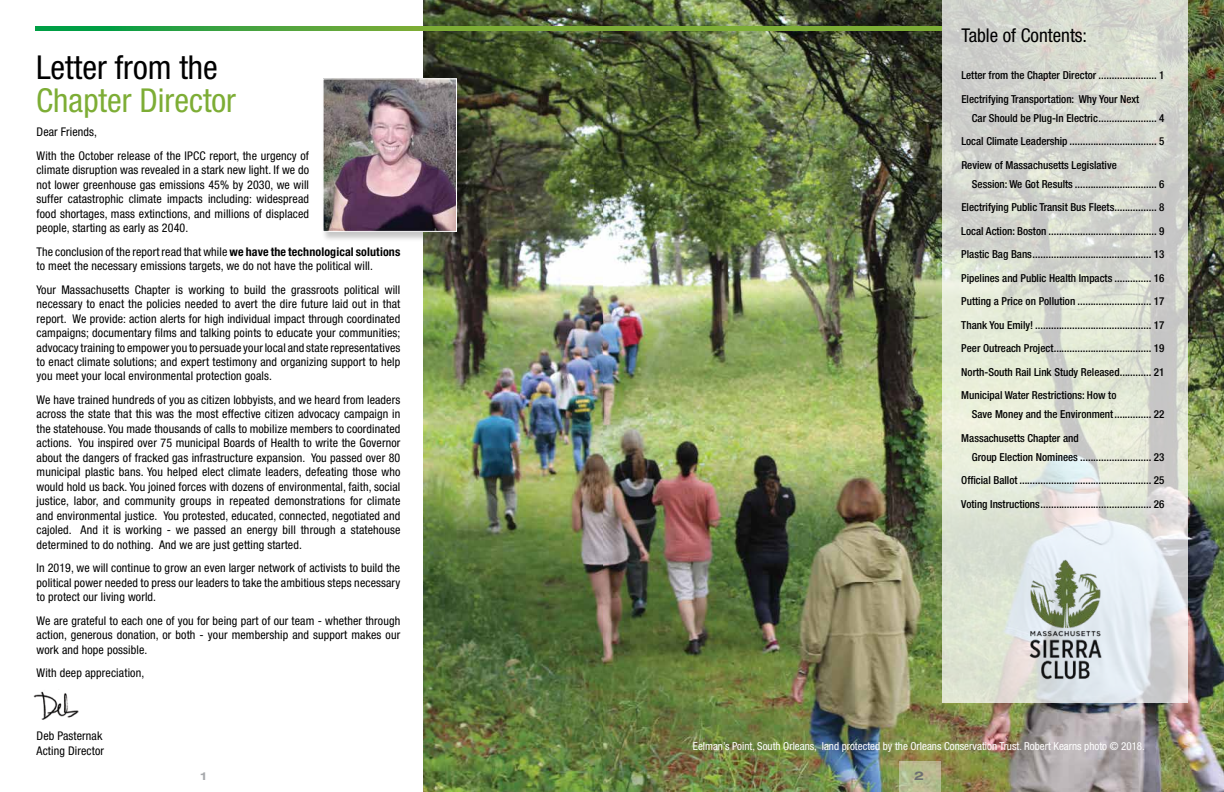
<style>
.page{position:relative;width:1224px;height:792px;background:#fff}
.page>*{position:absolute;margin:0;border:0;box-sizing:border-box;transform-origin:0 0}
.t1{font:condensed 33px "Helvetica Neue";color:#7dad35}
.t2{font:condensed 33px "Helvetica Neue";color:#000}
.t3{font:condensed 19px "Helvetica Neue";color:#000}
.t4{font:condensed 12px/14.5px "Helvetica Neue";letter-spacing:.01em;color:#000;text-align:justify}
.t5{font:700 expanded 12px "Helvetica Neue";color:#6d6e71}
.t6{font:500 condensed 11px/23.5px "Helvetica Neue";color:#000;text-align:justify}
.t7{font:condensed 11px "Helvetica Neue";color:#fff}
.t8{font:700 expanded 11px "Helvetica Neue";color:#a7a9ac}
.s1{font-weight:700}
</style>
<div class="page">
<img style="left:33px;top:691px;width:46px;height:29px">
<img style="left:424px;top:0;width:179px;height:792px">
<div style="left:322px;top:78px;width:145px;height:164px;background:#000;opacity:.22"></div>
<img style="left:325px;top:80px;width:130px;height:150px">
<div style="left:323px;top:78px;width:134px;height:154px;border:1px solid #fff"></div>
<img style="left:603px;top:0;width:621px;height:792px">
<svg style="left:942px;top:0;width:246px;height:703px;background:#daddd4"></svg>
<img style="left:1021px;top:558px;width:89px;height:123px">
<svg style="left:899px;top:761px;width:41px;height:31px"></svg>
<svg style="left:37px;top:27px;width:905px;height:4px;background:#60a939"></svg>
<h1 class="t2" style="left:36px;top:48px;width:183px">Letter from the</h1>
<h1 class="t1" style="left:36px;top:81px;width:202px">Chapter Director</h1>
<p class="t4" style="left:37px;top:120px;width:274px;line-height:23.5px">Dear Friends,<br>With the October release of the IPCC report, the urgency of</p>
<p class="t4" style="left:37px;top:162px;width:274px">climate disruption was revealed in a stark new light. If we do not lower greenhouse gas emissions 45% by 2030, we will suffer catastrophic climate impacts including: widespread food shortages, mass extinctions, and millions of displaced people, starting as early as 2040.</p>
<p class="t4" style="left:37px;top:244px;width:365px">The conclusion of the report read that while <span class="s1">we have the technological solutions </span>to meet the necessary emissions targets, we do not have the political will.</p>
<p class="t4" style="left:37px;top:282px;width:365px">Your Massachusetts Chapter is working to build the grassroots political will necessary to enact the policies needed to avert the dire future laid out in that report. We provide: action alerts for high individual impact through coordinated campaigns; documentary films and talking points to educate your communities; advocacy training to empower you to persuade your local and state representatives to enact climate solutions; and expert testimony and organizing support to help you meet your local environmental protection goals.</p>
<p class="t4" style="left:37px;top:392px;width:365px">We have trained hundreds of you as citizen lobbyists, and we heard from leaders across the state that this was the most effective citizen advocacy campaign in the statehouse. You made thousands of calls to mobilize members to coordinated actions. You inspired over 75 municipal Boards of Health to write the Governor about the dangers of fracked gas infrastructure expansion. You passed over 80 municipal plastic bans. You helped elect climate leaders, defeating those who would hold us back. You joined forces with dozens of environmental, faith, social justice, labor, and community groups in repeated demonstrations for climate and environmental justice. You protested, educated, connected, negotiated and cajoled. And it is working - we passed an energy bill through a statehouse determined to do nothing. And we are just getting started.</p>
<p class="t4" style="left:37px;top:561px;width:365px">In 2019, we will continue to grow an even larger network of activists to build the political power needed to press our leaders to take the ambitious steps necessary to protect our living world.</p>
<p class="t4" style="left:37px;top:613px;width:365px">We are grateful to each one of you for being part of our team - whether through action, generous donation, or both - your membership and support makes our work and hope possible.</p>
<p class="t4" style="left:37px;top:666px;width:109px">With deep appreciation,</p>
<p class="t4" style="left:37px;top:728px;width:69px;line-height:14.9px">Deb Pasternak<br>Acting Director</p>
<h2 class="t3" style="left:961px;top:24px;width:127px">Table of Contents:</h2>
<p class="t6" style="left:961px;top:63px;width:205px">Letter from the Chapter Director ...................... 1<br>Electrifying Transportation: Why Your Next</p>
<p class="t6" style="left:961px;top:106px;width:205px;text-indent:11px">Car Should be Plug-In Electric...................... 4<br>Local Climate Leadership ................................. 5<br>Review of Massachusetts Legislative</p>
<p class="t6" style="left:961px;top:172px;width:205px;text-indent:11px">Session: We Got Results ............................... 6<br>Electrifying Public Transit Bus Fleets................ 8<br>Local Action: Boston ......................................... 9<br>Plastic Bag Bans............................................. 13<br>Pipelines and Public Health Impacts .............. 16<br>Putting a Price on Pollution ............................ 17<br>Thank You Emily! ............................................ 17<br>Peer Outreach Project..................................... 19<br>North-South Rail Link Study Released............ 21<br>Municipal Water Restrictions: How to</p>
<p class="t6" style="left:961px;top:402px;width:205px;text-indent:11px">Save Money and the Environment.............. 22<br>Massachusetts Chapter and</p>
<p class="t6" style="left:961px;top:445px;width:205px;text-indent:11px">Group Election Nominees ........................... 23<br>Official Ballot .................................................. 25<br>Voting Instructions.......................................... 26</p>
<p class="t7" style="left:693px;top:739px;width:453px">Eelman’s Point, South Orleans, land protected by the Orleans Conservation Trust. Robert Kearns photo © 2018.</p>
<p class="t8" style="left:200px;top:769px;width:8px">1</p>
<p class="t5" style="left:914px;top:768px;width:11px">2</p>
</div>
